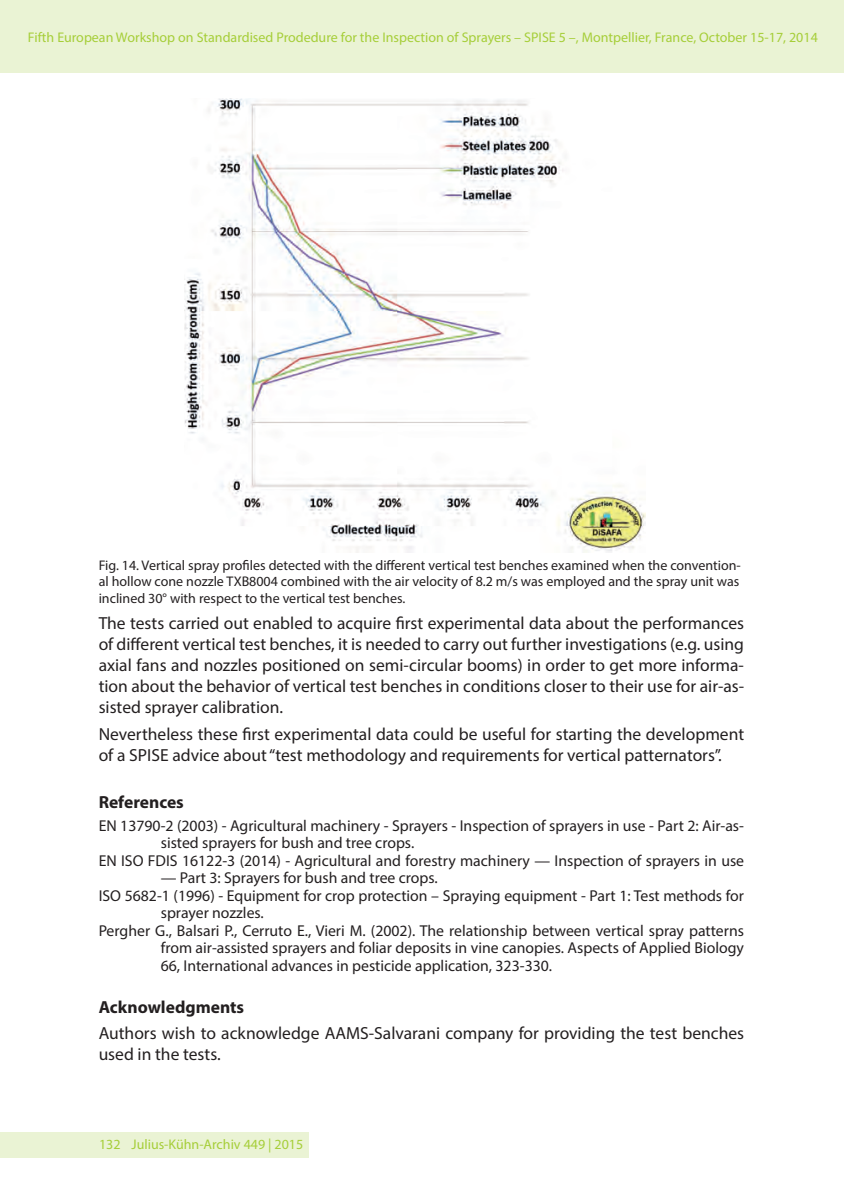
<style>
.page{position:relative;width:844px;height:1191px;background:#fff}
.page>*{position:absolute;margin:0;border:0;box-sizing:border-box;transform-origin:0 0}
.t1{font:17.5px/21px "Myriad Pro";color:#231f20}
.t2{font:700 17.5px "Myriad Pro";color:#231f20}
.t3{font:15.75px "Myriad Pro";color:#231f20}
.t4{font:14px/16.8px "Myriad Pro";color:#231f20;text-align:justify}
.t5{font:14px "Myriad Pro";color:#a6ce39}
.s1{font-weight:700}
</style>
<div class="page">
<div style="left:0;top:0;width:843px;height:72px;background:#eaf3d4"></div>
<div style="left:0;top:1132px;width:308px;height:25px;background:#eaf3d4"></div>
<img style="left:184px;top:98px;width:461px;height:455px">
<p class="t5" style="left:28px;top:29px;width:791px">Fifth European Workshop on Standardised Prodedure for the Inspection of Sprayers – SPISE 5 –, Montpellier, France, October 15-17, 2014</p>
<p class="t4" style="left:99px;top:556px;width:643px">Fig. 14. Vertical spray profiles detected with the different vertical test benches examined when the convention&shy;al hollow cone nozzle TXB8004 combined with the air velocity of 8.2 m/s was employed and the spray unit was inclined 30° with respect to the vertical test benches.</p>
<p class="t1" style="left:99px;top:612px;width:646px;text-align:justify">The tests carried out enabled to acquire first experimental data about the performances of different vertical test benches, it is needed to carry out further investigations (e.g. using axial fans and nozzles positioned on semi-circular booms) in order to get more informa&shy;tion about the behavior of vertical test benches in conditions closer to their use for air-as&shy;sisted sprayer calibration.</p>
<p class="t1" style="left:99px;top:723px;width:646px">Nevertheless these first experimental data could be useful for starting the development of a SPISE advice about “test methodology and requirements for vertical patternators”.</p>
<p class="t2" style="left:99px;top:790px;width:87px">References</p>
<p class="t3" style="left:99px;top:815px;width:646px">EN 13790-2 (2003) - Agricultural machinery - Sprayers - Inspection of sprayers in use - Part 2: Air-as-</p>
<p class="t3" style="left:161px;top:833px;width:255px">sisted sprayers for bush and tree crops.</p>
<p class="t3" style="left:99px;top:850px;width:646px">EN ISO FDIS 16122-3 (2014) - Agricultural and forestry machinery — Inspection of sprayers in use</p>
<p class="t3" style="left:161px;top:868px;width:278px">— Part 3: Sprayers for bush and tree crops.</p>
<p class="t3" style="left:99px;top:885px;width:646px">ISO 5682-1 (1996) - Equipment for crop protection – Spraying equipment - Part 1: Test methods for</p>
<p class="t3" style="left:161px;top:903px;width:105px">sprayer nozzles.</p>
<p class="t3" style="left:99px;top:920px;width:646px">Pergher G., Balsari P., Cerruto E., Vieri M. (2002). The relationship between vertical spray patterns</p>
<p class="t3" style="left:161px;top:938px;width:584px">from air-assisted sprayers and foliar deposits in vine canopies. Aspects of Applied Biology</p>
<p class="t3" style="left:161px;top:955px;width:393px">66, International advances in pesticide application, 323-330.</p>
<p class="t1" style="left:99px;top:993px;width:646px;line-height:26.2px"><span class="s1">Acknowledgments<br></span>Authors wish to acknowledge AAMS-Salvarani company for providing the test benches</p>
<p class="t1" style="left:99px;top:1043px;width:123px">used in the tests.</p>
<p class="t5" style="left:99px;top:1136px;width:206px">132 Julius-Kühn-Archiv 449 | 2015</p>
</div>
